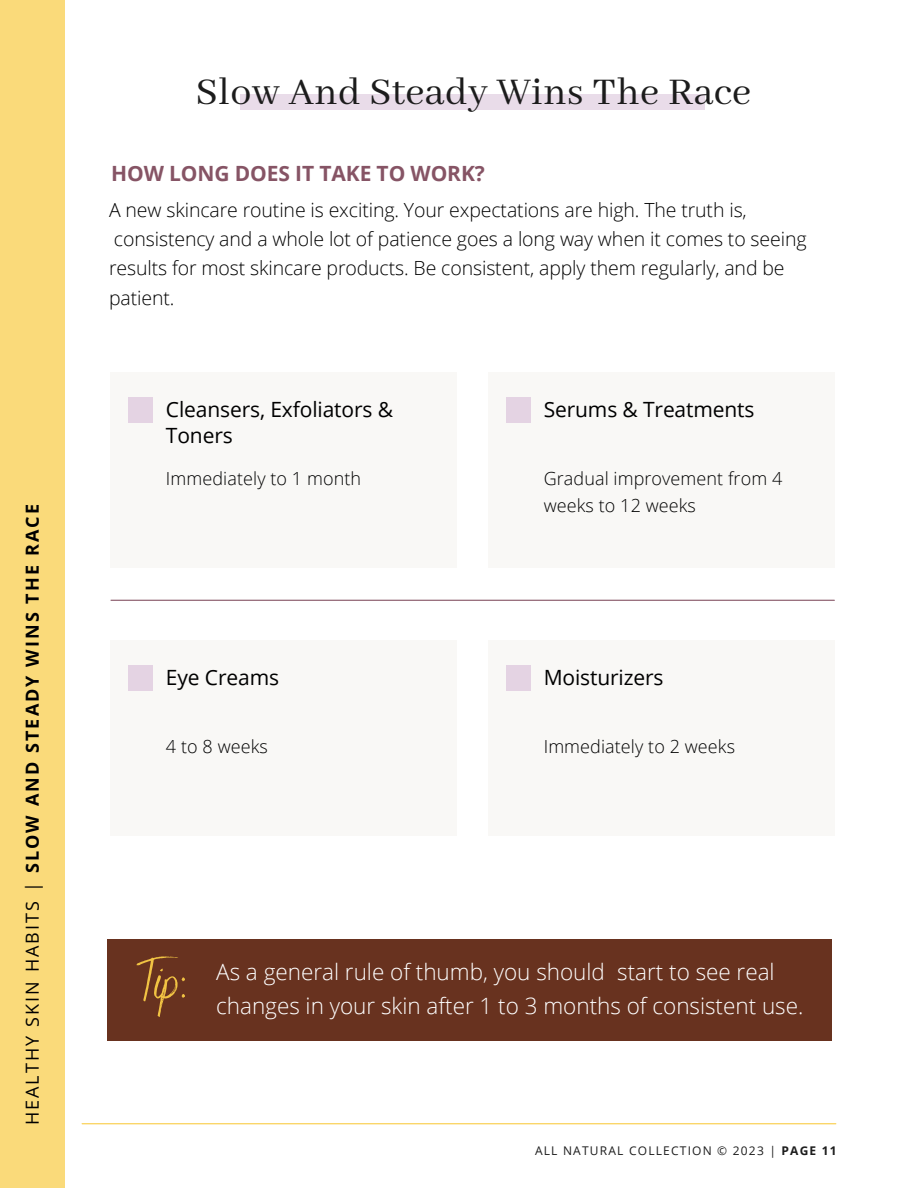
<style>
.page{position:relative;width:918px;height:1188px;background:#fff}
.page>*{position:absolute;margin:0;border:0;box-sizing:border-box;transform-origin:0 0}
.t1{font:58.5px "Benedict";color:#f9cc46}
.t2{font:42px "Abhaya Libre";letter-spacing:.01em;color:#1c1c1c}
.t3{font:300 22.5px/33.8px "Open Sans";color:#fff}
.t4{font:21px/25.8px "Open Sans";letter-spacing:-.005em;color:#000}
.t5{font:700 21px "Open Sans";letter-spacing:-.005em;color:#865465}
.t6{font:300 19.5px/29.2px "Open Sans";letter-spacing:-.005em;color:#000}
.t7{font:300 18px/27px "Open Sans";letter-spacing:.005em;color:#000}
.t8{font:700 18px "Open Sans";letter-spacing:.115em;color:#000}
.t9{font:12px "Open Sans";letter-spacing:.1em;color:#1c1c1c}
.s1{font-weight:400}
.s2{font-weight:700}
</style>
<div class="page">
<div style="left:0;top:0;width:64px;height:1188px;background:#fada7a"></div>
<div style="left:241px;top:94px;width:464px;height:16px;background:#e9dce9"></div>
<div style="left:111px;top:372px;width:346px;height:196px;background:#f9f8f6"></div>
<div style="left:488px;top:372px;width:347px;height:196px;background:#f9f8f6"></div>
<div style="left:128px;top:397px;width:25px;height:26px;background:#e4d3e3"></div>
<div style="left:506px;top:397px;width:25px;height:26px;background:#e4d3e3"></div>
<div style="left:111px;top:640px;width:346px;height:196px;background:#f9f8f6"></div>
<div style="left:488px;top:640px;width:347px;height:196px;background:#f9f8f6"></div>
<div style="left:128px;top:665px;width:25px;height:26px;background:#e4d3e3"></div>
<div style="left:506px;top:665px;width:25px;height:26px;background:#e4d3e3"></div>
<hr style="left:111px;top:600px;width:723px;height:1px;background:#865465">
<div style="left:107px;top:939px;width:724px;height:102px;background:#68321f"></div>
<hr style="left:82px;top:1123px;width:754px;height:1px;background:#f9cc46">
<p class="t8" style="left:20px;top:1125px;width:623px;rotate:-90deg"><span class="s1">HEALTHY SKIN HABITS |</span> SLOW AND STEADY WINS THE RACE</p>
<h2 class="t2" style="left:196px;top:69px;width:557px">Slow And Steady Wins The Race</h2>
<p class="t5" style="left:111px;top:158px;width:375px">HOW LONG DOES IT TAKE TO WORK?</p>
<p class="t6" style="left:109px;top:195px;width:699px">A new skincare routine is exciting. Your expectations are high. The truth is, consistency and a whole lot of patience goes a long way when it comes to seeing results for most skincare products. Be consistent, apply them regularly, and be patient.</p>
<p class="t4" style="left:166px;top:396px;width:229px">Cleansers, Exfoliators &amp;<br>Toners</p>
<p class="t7" style="left:166px;top:464px;width:197px">Immediately to 1 month</p>
<p class="t4" style="left:544px;top:396px;width:212px">Serums &amp; Treatments</p>
<p class="t7" style="left:544px;top:464px;width:240px">Gradual improvement from 4 weeks to 12 weeks</p>
<p class="t4" style="left:166px;top:664px;width:115px">Eye Creams</p>
<p class="t4" style="left:544px;top:664px;width:121px">Moisturizers</p>
<p class="t7" style="left:166px;top:732px;width:103px">4 to 8 weeks</p>
<p class="t7" style="left:544px;top:732px;width:193px">Immediately to 2 weeks</p>
<h1 class="t1" style="left:137px;top:943px;width:50px">Tip:</h1>
<p class="t3" style="left:216px;top:955px;width:589px">As a general rule of thumb, you should start to see real changes in your skin after 1 to 3 months of consistent use.</p>
<p class="t9" style="left:535px;top:1142px;width:303px">ALL NATURAL COLLECTION © 2023 | <span class="s2">PAGE 11</span></p>
</div>
